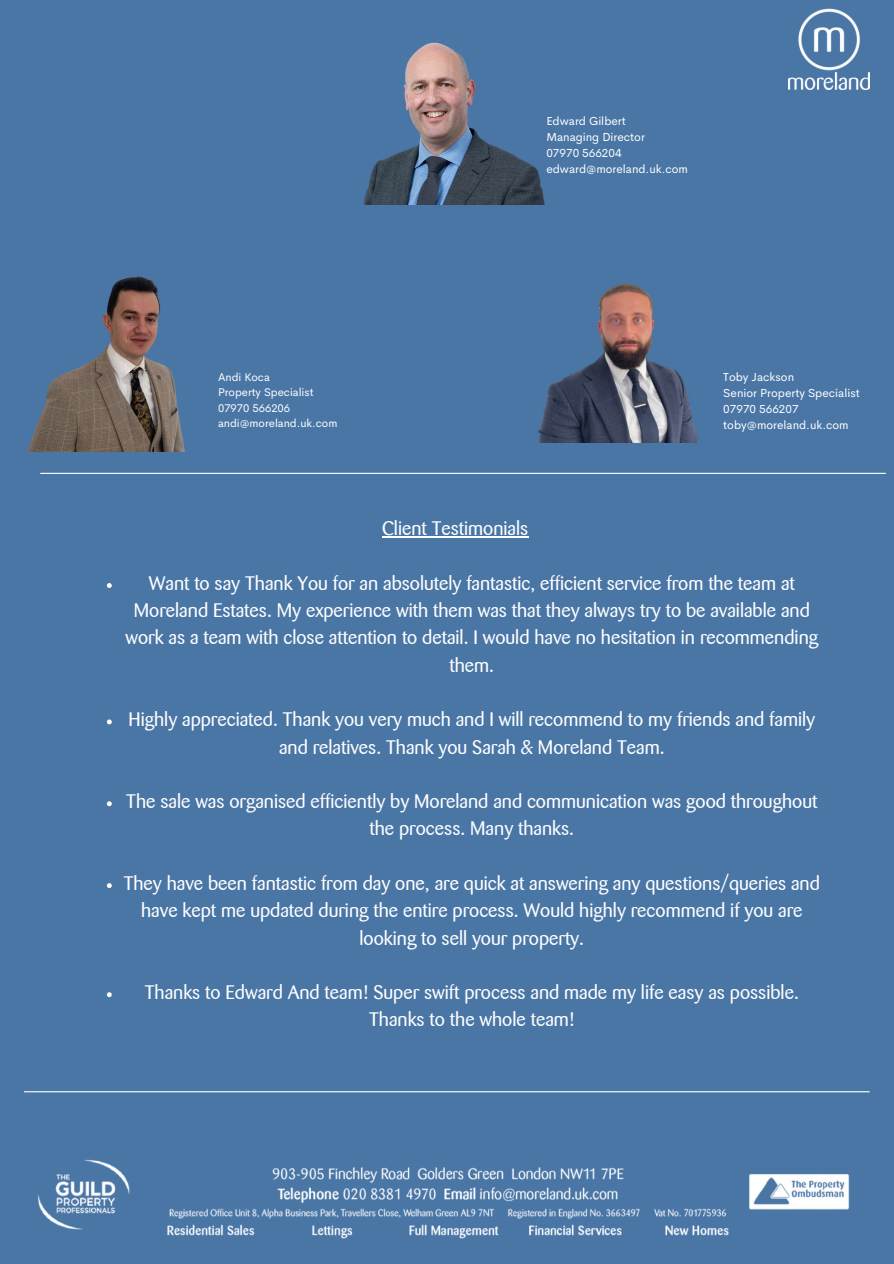
<style>
.page{position:relative;width:894px;height:1264px;background:#fff}
.page>*{position:absolute;margin:0;border:0;box-sizing:border-box;transform-origin:0 0}
.t1{font:19.5px/27.3px "Barmeno";color:#fff;text-align:center}
.t2{font:11.7px/15.9px "Cerebri Sans";color:#fff}
.t3{font:11.1px/15.3px "Cerebri Sans";color:#fff}
</style>
<div class="page">
<div style="left:0;top:0;width:893px;height:1263px;background:#4a76a6"></div>
<img style="left:363px;top:42px;width:182px;height:163px">
<hr style="left:40px;top:473px;width:845px;height:1px;background:#fff">
<img style="left:37px;top:1159px;width:813px;height:80px">
<hr style="left:382px;top:536px;width:146px;height:2px;background:#fff">
<svg style="left:107px;top:583px;width:5px;height:5px"></svg>
<svg style="left:107px;top:719px;width:5px;height:5px"></svg>
<svg style="left:107px;top:801px;width:5px;height:5px"></svg>
<svg style="left:107px;top:883px;width:5px;height:5px"></svg>
<svg style="left:107px;top:992px;width:5px;height:5px"></svg>
<hr style="left:24px;top:1091px;width:845px;height:1px;background:#fff">
<img style="left:27px;top:276px;width:158px;height:176px">
<img style="left:538px;top:283px;width:161px;height:159px">
<img style="left:788px;top:9px;width:81px;height:81px">
<p class="t3" style="left:218px;top:369px;width:121px">Andi Koca<br>Property Specialist<br>07970 566206 andi@moreland.uk.com</p>
<p class="t2" style="left:546px;top:113px;width:143px">Edward Gilbert<br>Managing Director<br>07970 566204 edward@moreland.uk.com</p>
<p class="t2" style="left:723px;top:369px;width:138px">Toby Jackson<br>Senior Property Specialist<br>07970 566207 toby@moreland.uk.com</p>
<p class="t1" style="left:382px;top:516px;width:148px">Client Testimonials</p>
<p class="t1" style="left:125px;top:571px;width:694px">Want to say Thank You for an absolutely fantastic, efficient service from the team at Moreland Estates. My experience with them was that they always try to be available and work as a team with close attention to detail. I would have no hesitation in recommending them.</p>
<p class="t1" style="left:128px;top:707px;width:687px">Highly appreciated. Thank you very much and I will recommend to my friends and family and relatives. Thank you Sarah &amp; Moreland Team.</p>
<p class="t1" style="left:126px;top:789px;width:692px">The sale was organised efficiently by Moreland and communication was good throughout the process. Many thanks.</p>
<p class="t1" style="left:124px;top:871px;width:697px">They have been fantastic from day one, are quick at answering any questions/queries and have kept me updated during the entire process. Would highly recommend if you are looking to sell your property.</p>
<p class="t1" style="left:145px;top:980px;width:655px">Thanks to Edward And team! Super swift process and made my life easy as possible.<br>Thanks to the whole team!</p>
</div>
